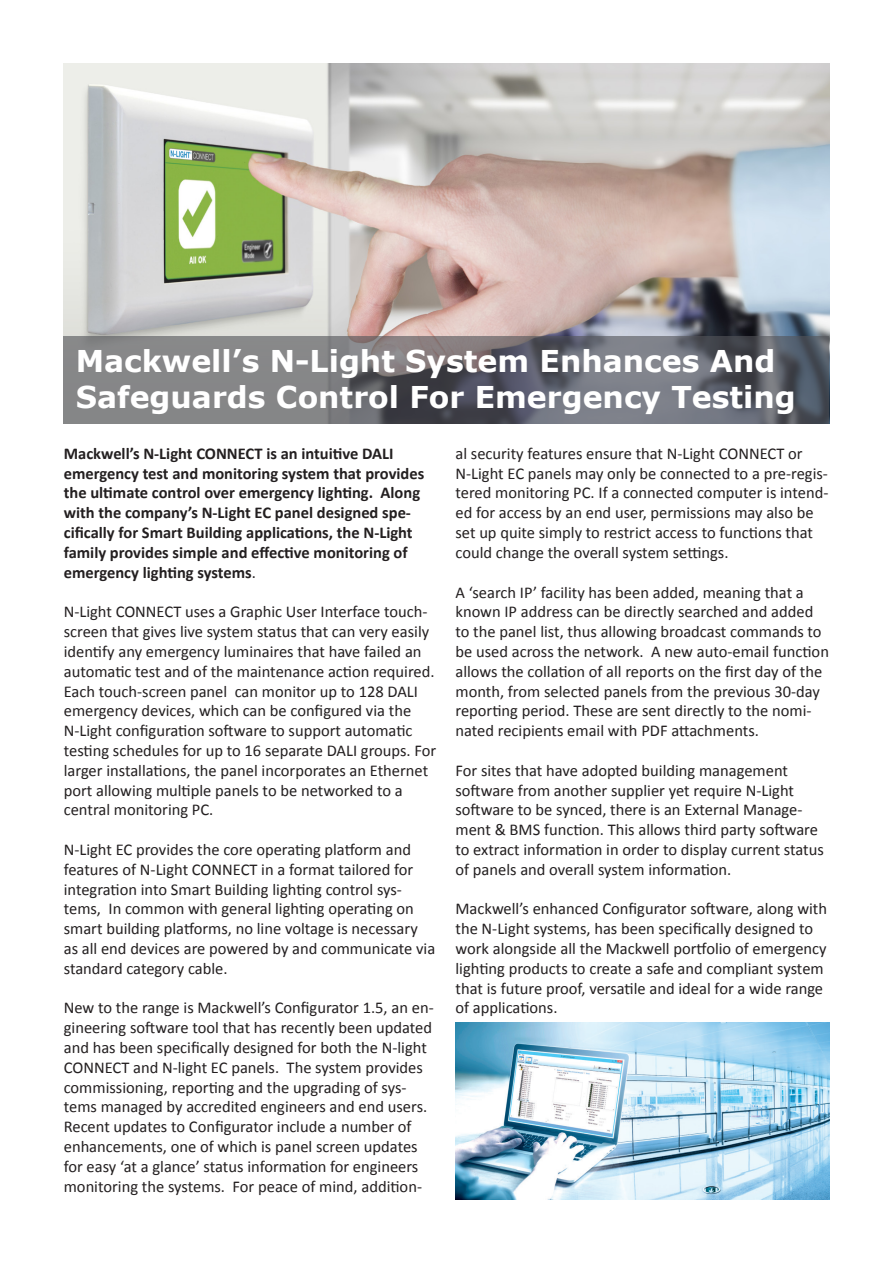
<style>
.page{position:relative;width:893px;height:1263px;background:#fff}
.page>*{position:absolute;margin:0;border:0;box-sizing:border-box;transform-origin:0 0}
.t1{font:700 30px/36px "Verdana";color:#fff}
.t2{font:16.5px/19.8px "Calibri";color:#231f20}
.t3{font:700 16.5px/19.8px "Calibri";color:#231f20}
.s1{font-weight:400}
</style>
<div class="page">
<img style="left:64px;top:64px;width:765px;height:272px">
<svg style="left:64px;top:336px;width:765px;height:87px;background:#6f7076"></svg>
<img style="left:455px;top:1023px;width:374px;height:176px">
<p class="t1" style="left:76px;top:342px;width:722px">Mackwell’s N-Light System Enhances And<br>Safeguards Control For Emergency Testing</p>
<p class="t3" style="left:64px;top:443px;width:362px">Mackwell’s N-Light CONNECT is an intuitive DALI emergency test and monitoring system that provides the ultimate control over emergency lighting. Along with the company’s N-Light EC panel designed spe&shy;cifically for Smart Building applications, the N-Light family provides simple and effective monitoring of emergency lighting systems<span class="s1">.</span></p>
<p class="t2" style="left:64px;top:602px;width:374px">N-Light CONNECT uses a Graphic User Interface touch&shy;screen that gives live system status that can very easily identify any emergency luminaires that have failed an automatic test and of the maintenance action required.<br>Each touch-screen panel can monitor up to 128 DALI emergency devices, which can be configured via the N-Light configuration software to support automatic testing schedules for up to 16 separate DALI groups. For larger installations, the panel incorporates an Ethernet port allowing multiple panels to be networked to a central monitoring PC.</p>
<p class="t2" style="left:64px;top:840px;width:373px">N-Light EC provides the core operating platform and features of N-Light CONNECT in a format tailored for integration into Smart Building lighting control sys&shy;tems, In common with general lighting operating on smart building platforms, no line voltage is necessary as all end devices are powered by and communicate via standard category cable.</p>
<p class="t2" style="left:64px;top:998px;width:371px">New to the range is Mackwell’s Configurator 1.5, an en&shy;gineering software tool that has recently been updated and has been specifically designed for both the N-light CONNECT and N-light EC panels. The system provides commissioning, reporting and the upgrading of sys&shy;tems managed by accredited engineers and end users.<br>Recent updates to Configurator include a number of enhancements, one of which is panel screen updates for easy ‘at a glance’ status information for engineers monitoring the systems. For peace of mind, addition-</p>
<p class="t2" style="left:455px;top:444px;width:374px">al security features ensure that N-Light CONNECT or N-Light EC panels may only be connected to a pre-regis&shy;tered monitoring PC. If a connected computer is intend&shy;ed for access by an end user, permissions may also be set up quite simply to restrict access to functions that could change the overall system settings.</p>
<p class="t2" style="left:455px;top:582px;width:375px">A ‘search IP’ facility has been added, meaning that a known IP address can be directly searched and added to the panel list, thus allowing broadcast commands to be used across the network. A new auto-email function allows the collation of all reports on the first day of the month, from selected panels from the previous 30-day reporting period. These are sent directly to the nomi&shy;nated recipients email with PDF attachments.</p>
<p class="t2" style="left:455px;top:760px;width:370px">For sites that have adopted building management software from another supplier yet require N-Light software to be synced, there is an External Manage&shy;ment &amp; BMS function. This allows third party software to extract information in order to display current status of panels and overall system information.</p>
<p class="t2" style="left:455px;top:899px;width:373px">Mackwell’s enhanced Configurator software, along with the N-Light systems, has been specifically designed to work alongside all the Mackwell portfolio of emergency lighting products to create a safe and compliant system that is future proof, versatile and ideal for a wide range of applications.</p>
</div>
